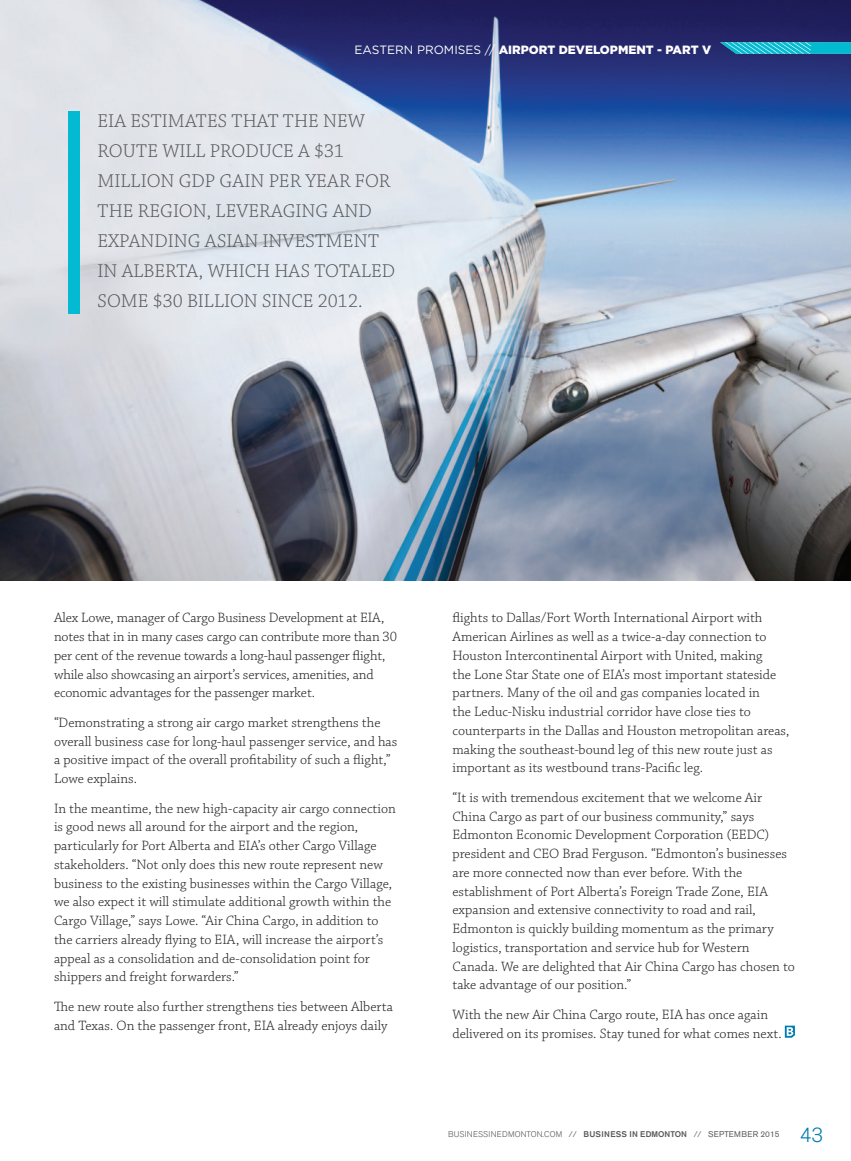
<style>
.page{position:relative;width:851px;height:1161px;background:#fff}
.page>*{position:absolute;margin:0;border:0;box-sizing:border-box;transform-origin:0 0}
.t1{font:300 20.25px "Akzidenz Grotesk BE";color:#007cb1}
.pull_quote{font:300 19.5px/30px "Chaparral Pro";color:#57585a}
.Body_copy{font:300 14.25px/18.8px "Chaparral Pro";color:#231f20}
.t2{font:900 12px "Gotham HTF";color:#fff}
.t3{font:300 8.25px "Akzidenz Grotesk BE";letter-spacing:.02em;color:#57585a}
.s1{font-weight:400}
.s2{font-weight:500}
</style>
<div class="page">
<img style="left:0;top:0;width:850px;height:580px">
<svg style="left:720px;top:42px;width:130px;height:12px;background:#23b7cd"></svg>
<svg style="left:784px;top:1026px;width:11px;height:12px"></svg>
<div style="left:68px;top:111px;width:11px;height:203px;background:#03bad3"></div>
<p class="t2" style="left:354px;top:43px;width:358px"><span class="s1">EASTERN PROMISES //</span> AIRPORT DEVELOPMENT - PART V</p>
<p class="pull_quote" style="left:97px;top:107px;width:299px">EIA ESTIMATES THAT THE NEW<br>ROUTE WILL PRODUCE A $31<br>MILLION GDP GAIN PER YEAR FOR<br>THE REGION, LEVERAGING AND<br>EXPANDING ASIAN INVESTMENT<br>IN ALBERTA, WHICH HAS TOTALED<br>SOME $30 BILLION SINCE 2012.</p>
<p class="Body_copy" style="left:54px;top:609px;width:344px">Alex Lowe, manager of Cargo Business Development at EIA, notes that in in many cases cargo can contribute more than 30 per cent of the revenue towards a long-haul passenger flight, while also showcasing an airport’s services, amenities, and economic advantages for the passenger market.</p>
<p class="Body_copy" style="left:54px;top:714px;width:345px">“Demonstrating a strong air cargo market strengthens the overall business case for long-haul passenger service, and has a positive impact of the overall profitability of such a flight,” Lowe explains.</p>
<p class="Body_copy" style="left:54px;top:799px;width:343px">In the meantime, the new high-capacity air cargo connection is good news all around for the airport and the region, particularly for Port Alberta and EIA’s other Cargo Village stakeholders. “Not only does this new route represent new business to the existing businesses within the Cargo Village, we also expect it will stimulate additional growth within the Cargo Village,” says Lowe. “Air China Cargo, in addition to the carriers already flying to EIA, will increase the airport’s appeal as a consolidation and de-consolidation point for shippers and freight forwarders.”</p>
<p class="Body_copy" style="left:54px;top:998px;width:340px">The new route also further strengthens ties between Alberta and Texas. On the passenger front, EIA already enjoys daily</p>
<p class="Body_copy" style="left:452px;top:609px;width:338px">flights to Dallas/Fort Worth International Airport with American Airlines as well as a twice-a-day connection to Houston Intercontinental Airport with United, making<br>the Lone Star State one of EIA’s most important stateside partners. Many of the oil and gas companies located in<br>the Leduc-Nisku industrial corridor have close ties to counterparts in the Dallas and Houston metropolitan areas, making the southeast-bound leg of this new route just as important as its westbound trans-Pacific leg.</p>
<p class="Body_copy" style="left:452px;top:789px;width:344px">“It is with tremendous excitement that we welcome Air China Cargo as part of our business community,” says Edmonton Economic Development Corporation (EEDC) president and CEO Brad Ferguson. “Edmonton’s businesses are more connected now than ever before. With the establishment of Port Alberta’s Foreign Trade Zone, EIA expansion and extensive connectivity to road and rail, Edmonton is quickly building momentum as the primary logistics, transportation and service hub for Western Canada. We are delighted that Air China Cargo has chosen to take advantage of our position.”</p>
<p class="Body_copy" style="left:452px;top:1006px;width:331px">With the new Air China Cargo route, EIA has once again delivered on its promises. Stay tuned for what comes next.</p>
<p class="t3" style="left:448px;top:1130px;width:333px">BUSINESSINEDMONTON.COM // <span class="s2">BUSINESS IN EDMONTON</span> // <span class="s1">SEPTEMBER 2015</span></p>
<p class="t1" style="left:799px;top:1123px;width:25px">43</p>
</div>
